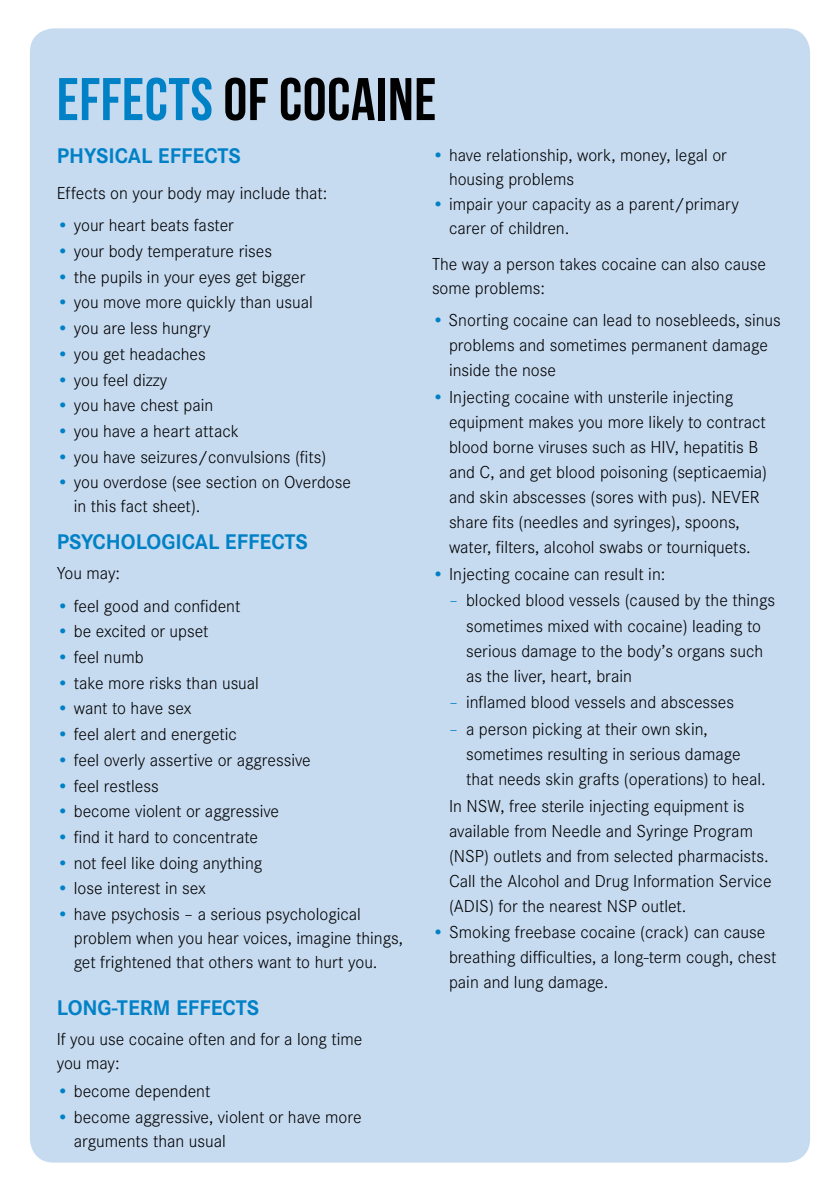
<style>
.page{position:relative;width:840px;height:1191px;background:#fff}
.page>*{position:absolute;margin:0;border:0;box-sizing:border-box;transform-origin:0 0}
.t1{font:700 60px "Bebas Neue";letter-spacing:.01em;color:#000}
.t2{font:700 22px "Corporate S";color:#0081c6}
.t3{font:300 18px/25px "Corporate S";color:#000}
.s1{color:#0081c6}
</style>
<div class="page">
<div style="left:30px;top:28px;width:779px;height:1134px;background:#c6daf0;border-radius:24px"></div>
<h1 class="t1" style="left:57px;top:66px;width:381px"><span class="s1">EFFECTS</span> OF COCAINE</h1>
<p class="t2" style="left:57px;top:143px;width:186px">PHYSICAL EFFECTS</p>
<p class="t3" style="left:57px;top:180px;width:272px">Effects on your body may include that:</p>
<p class="t3" style="left:57px;top:213px;width:178px"><span class="s1">•</span> your heart beats faster</p>
<p class="t3" style="left:57px;top:239px;width:217px"><span class="s1">•</span> your body temperature rises</p>
<p class="t3" style="left:57px;top:264px;width:250px"><span class="s1">•</span> the pupils in your eyes get bigger</p>
<p class="t3" style="left:57px;top:290px;width:257px"><span class="s1">•</span> you move more quickly than usual</p>
<p class="t3" style="left:57px;top:316px;width:155px"><span class="s1">•</span> you are less hungry</p>
<p class="t3" style="left:57px;top:341px;width:150px"><span class="s1">•</span> you get headaches</p>
<p class="t3" style="left:57px;top:367px;width:112px"><span class="s1">•</span> you feel dizzy</p>
<p class="t3" style="left:57px;top:393px;width:158px"><span class="s1">•</span> you have chest pain</p>
<p class="t3" style="left:57px;top:418px;width:184px"><span class="s1">•</span> you have a heart attack</p>
<p class="t3" style="left:57px;top:444px;width:271px"><span class="s1">•</span> you have seizures/convulsions (fits)</p>
<p class="t3" style="left:74px;top:470px;width:278px;line-height:24px;text-indent:-17px"><span class="s1">•</span> you overdose (see section on Overdose in this fact sheet).</p>
<p class="t2" style="left:57px;top:529px;width:253px">PSYCHOLOGICAL EFFECTS</p>
<p class="t3" style="left:57px;top:561px;width:65px">You may:</p>
<p class="t3" style="left:57px;top:593px;width:185px"><span class="s1">•</span> feel good and confident</p>
<p class="t3" style="left:57px;top:619px;width:153px"><span class="s1">•</span> be excited or upset</p>
<p class="t3" style="left:57px;top:644px;width:88px"><span class="s1">•</span> feel numb</p>
<p class="t3" style="left:57px;top:670px;width:203px"><span class="s1">•</span> take more risks than usual</p>
<p class="t3" style="left:57px;top:696px;width:136px"><span class="s1">•</span> want to have sex</p>
<p class="t3" style="left:57px;top:722px;width:181px"><span class="s1">•</span> feel alert and energetic</p>
<p class="t3" style="left:57px;top:747px;width:255px"><span class="s1">•</span> feel overly assertive or aggressive</p>
<p class="t3" style="left:57px;top:773px;width:103px"><span class="s1">•</span> feel restless</p>
<p class="t3" style="left:57px;top:799px;width:224px"><span class="s1">•</span> become violent or aggressive</p>
<p class="t3" style="left:57px;top:824px;width:203px"><span class="s1">•</span> find it hard to concentrate</p>
<p class="t3" style="left:57px;top:850px;width:207px"><span class="s1">•</span> not feel like doing anything</p>
<p class="t3" style="left:57px;top:876px;width:150px"><span class="s1">•</span> lose interest in sex</p>
<p class="t3" style="left:74px;top:902px;width:330px;line-height:24px;text-indent:-17px"><span class="s1">•</span> have psychosis – a serious psychological problem when you hear voices, imagine things, get frightened that others want to hurt you.</p>
<p class="t2" style="left:57px;top:995px;width:204px">LONG-TERM EFFECTS</p>
<p class="t3" style="left:57px;top:1026px;width:307px;line-height:24px">If you use cocaine often and for a long time you may:</p>
<p class="t3" style="left:57px;top:1078px;width:155px"><span class="s1">•</span> become dependent</p>
<p class="t3" style="left:74px;top:1105px;width:289px;line-height:24px;text-indent:-17px"><span class="s1">•</span> become aggressive, violent or have more arguments than usual</p>
<p class="t3" style="left:449px;top:143px;width:279px;line-height:24px;text-indent:-17px"><span class="s1">•</span> have relationship, work, money, legal or housing problems</p>
<p class="t3" style="left:449px;top:192px;width:291px;line-height:24px;text-indent:-17px"><span class="s1">•</span> impair your capacity as a parent/primary carer of children.</p>
<p class="t3" style="left:432px;top:252px;width:335px;line-height:24px">The way a person takes cocaine can also cause some problems:</p>
<p class="t3" style="left:449px;top:308px;width:333px;text-indent:-17px"><span class="s1">•</span> Snorting cocaine can lead to nosebleeds, sinus problems and sometimes permanent damage inside the nose</p>
<p class="t3" style="left:449px;top:385px;width:319px;text-indent:-17px"><span class="s1">•</span> Injecting cocaine with unsterile injecting equipment makes you more likely to contract blood borne viruses such as HIV, hepatitis B and C, and get blood poisoning (septicaemia) and skin abscesses (sores with pus). NEVER share fits (needles and syringes), spoons, water, filters, alcohol swabs or tourniquets.</p>
<p class="t3" style="left:432px;top:561px;width:235px"><span class="s1">•</span> Injecting cocaine can result in:</p>
<p class="t3" style="left:466px;top:588px;width:310px;text-indent:-17px"><span class="s1">–</span> blocked blood vessels (caused by the things sometimes mixed with cocaine) leading to serious damage to the body’s organs such as the liver, heart, brain</p>
<p class="t3" style="left:449px;top:690px;width:286px"><span class="s1">–</span> inflamed blood vessels and abscesses</p>
<p class="t3" style="left:466px;top:716px;width:301px;text-indent:-17px"><span class="s1">–</span> a person picking at their own skin, sometimes resulting in serious damage that needs skin grafts (operations) to heal.</p>
<p class="t3" style="left:449px;top:793px;width:324px">In NSW, free sterile injecting equipment is available from Needle and Syringe Program (NSP) outlets and from selected pharmacists.<br>Call the Alcohol and Drug Information Service (ADIS) for the nearest NSP outlet.</p>
<p class="t3" style="left:449px;top:920px;width:329px;text-indent:-17px"><span class="s1">•</span> Smoking freebase cocaine (crack) can cause breathing difficulties, a long-term cough, chest pain and lung damage.</p>
</div>
